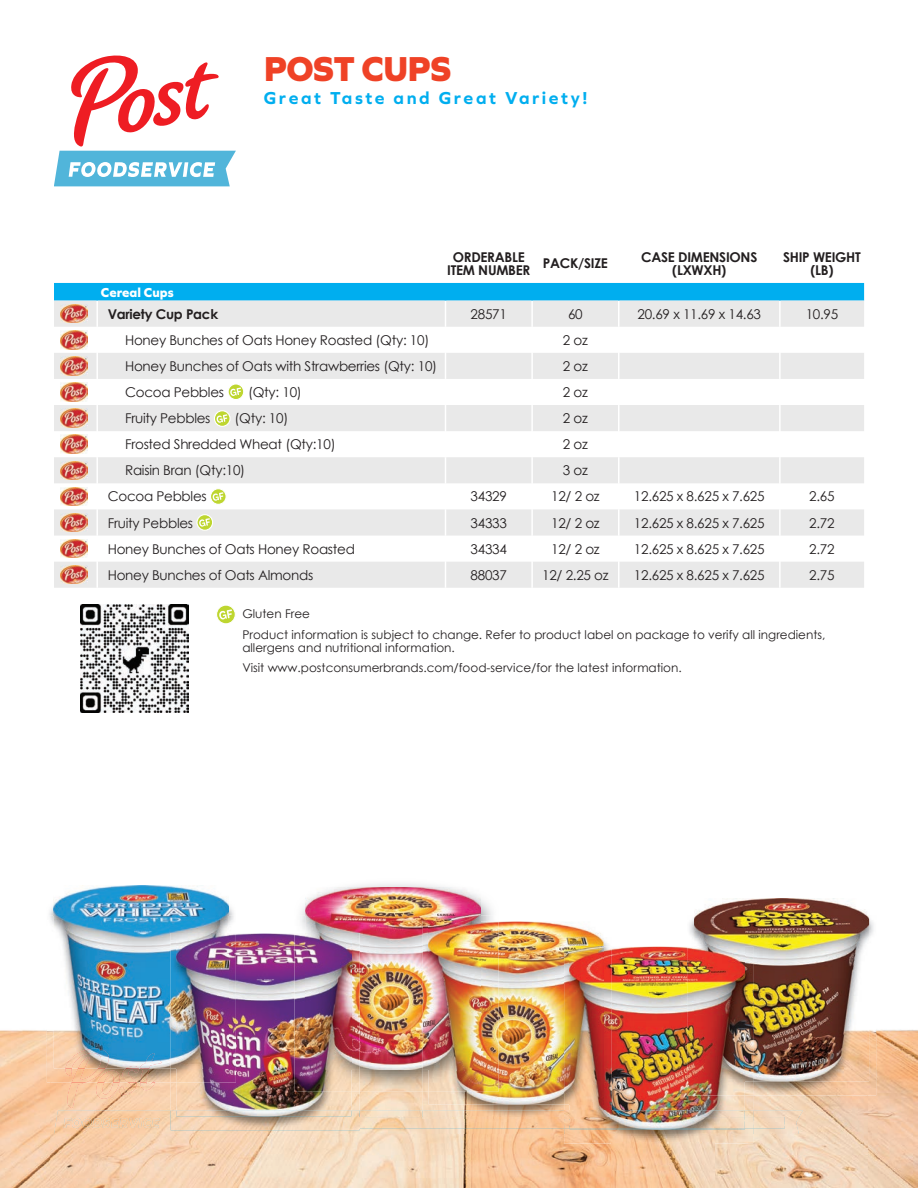
<style>
.page{position:relative;width:918px;height:1188px;background:#fff}
.page>*{position:absolute;margin:0;border:0;box-sizing:border-box;transform-origin:0 0}
.t1{font:800 36px "Graphie";letter-spacing:-.02em;color:#ef4226}
.t2{font:700 18px "Graphie";letter-spacing:.14em;color:#00aeef}
.t3{font:13.5px "Century Gothic";letter-spacing:-.02em;color:#231f20}
.t4{font:700 13.5px/13.5px "Century Gothic";letter-spacing:-.02em;color:#231f20;text-align:center}
.t5{font:800 13.5px "Graphie";color:#fff}
.t6{font:12px/20.2px "Century Gothic";color:#231f20}
</style>
<div class="page">
<img style="left:0;top:1030px;width:50px;height:158px">
<img style="left:868px;top:1029px;width:50px;height:159px">
<img style="left:50px;top:1083px;width:154px;height:105px">
<img style="left:357px;top:1134px;width:102px;height:54px">
<img style="left:714px;top:1095px;width:154px;height:93px">
<img style="left:204px;top:1134px;width:153px;height:54px">
<img style="left:459px;top:1134px;width:153px;height:54px">
<img style="left:612px;top:1143px;width:102px;height:45px">
<img style="left:817px;top:1134px;width:47px;height:9px">
<img style="left:300px;top:883px;width:193px;height:47px">
<img style="left:306px;top:887px;width:175px;height:160px">
<img style="left:47px;top:885px;width:187px;height:198px">
<img style="left:54px;top:886px;width:175px;height:161px">
<img style="left:689px;top:898px;width:187px;height:197px">
<img style="left:694px;top:899px;width:175px;height:182px">
<img style="left:423px;top:921px;width:58px;height:126px">
<img style="left:498px;top:922px;width:105px;height:125px">
<img style="left:481px;top:922px;width:17px;height:125px">
<img style="left:428px;top:922px;width:53px;height:125px">
<img style="left:306px;top:933px;width:54px;height:114px">
<img style="left:171px;top:933px;width:58px;height:114px">
<img style="left:236px;top:934px;width:59px;height:113px">
<img style="left:295px;top:934px;width:11px;height:113px">
<img style="left:306px;top:934px;width:45px;height:113px">
<img style="left:229px;top:934px;width:7px;height:113px">
<img style="left:176px;top:934px;width:53px;height:113px">
<img style="left:564px;top:1134px;width:189px;height:9px">
<img style="left:745px;top:946px;width:8px;height:101px">
<img style="left:603px;top:946px;width:142px;height:101px">
<img style="left:54px;top:1047px;width:749px;height:87px">
<img style="left:564px;top:946px;width:39px;height:158px">
<img style="left:570px;top:1111px;width:175px;height:19px">
<img style="left:570px;top:1117px;width:175px;height:11px">
<img style="left:687px;top:947px;width:58px;height:148px">
<img style="left:694px;top:947px;width:51px;height:134px">
<img style="left:570px;top:947px;width:42px;height:171px">
<img style="left:570px;top:947px;width:33px;height:157px">
<svg style="left:217px;top:605px;width:18px;height:19px"></svg>
<div style="left:216px;top:605px;width:20px;height:19px;border:1px solid #fff;border-radius:50%"></div>
<svg style="left:219px;top:609px;width:13px;height:11px"></svg>
<svg style="left:54px;top:283px;width:810px;height:305px"></svg>
<img style="left:80px;top:605px;width:108px;height:108px">
<svg style="left:54px;top:55px;width:182px;height:131px"></svg>
<h1 class="t1" style="left:264px;top:48px;width:189px">POST CUPS</h1>
<h2 class="t2" style="left:264px;top:88px;width:325px">Great Taste and Great Variety!</h2>
<p class="t4" style="left:447px;top:250px;width:85px">ORDERABLE<br>ITEM NUMBER</p>
<p class="t4" style="left:543px;top:256px;width:67px">PACK/SIZE</p>
<p class="t4" style="left:641px;top:250px;width:118px">CASE DIMENSIONS (LXWXH)</p>
<p class="t4" style="left:783px;top:250px;width:79px">SHIP WEIGHT (LB)</p>
<p class="t5" style="left:101px;top:284px;width:74px">Cereal Cups</p>
<p class="t4" style="left:108px;top:307px;width:112px">Variety Cup Pack</p>
<p class="t3" style="left:471px;top:306px;width:38px">28571</p>
<p class="t3" style="left:568px;top:306px;width:16px">60</p>
<p class="t3" style="left:638px;top:306px;width:125px">20.69 x 11.69 x 14.63</p>
<p class="t3" style="left:806px;top:306px;width:34px">10.95</p>
<p class="t3" style="left:125px;top:332px;width:306px">Honey Bunches of Oats Honey Roasted (Qty: 10)</p>
<p class="t3" style="left:563px;top:332px;width:26px">2 oz</p>
<p class="t3" style="left:125px;top:358px;width:314px">Honey Bunches of Oats with Strawberries (Qty: 10)</p>
<p class="t3" style="left:563px;top:358px;width:26px">2 oz</p>
<p class="t3" style="left:125px;top:384px;width:101px">Cocoa Pebbles</p>
<p class="t3" style="left:248px;top:384px;width:55px">(Qty: 10)</p>
<p class="t3" style="left:563px;top:384px;width:26px">2 oz</p>
<p class="t3" style="left:125px;top:410px;width:87px">Fruity Pebbles</p>
<p class="t3" style="left:235px;top:410px;width:55px">(Qty: 10)</p>
<p class="t3" style="left:563px;top:410px;width:26px">2 oz</p>
<p class="t3" style="left:125px;top:436px;width:212px">Frosted Shredded Wheat (Qty:10)</p>
<p class="t3" style="left:563px;top:436px;width:26px">2 oz</p>
<p class="t3" style="left:125px;top:462px;width:122px">Raisin Bran (Qty:10)</p>
<p class="t3" style="left:563px;top:462px;width:26px">3 oz</p>
<p class="t3" style="left:108px;top:488px;width:101px">Cocoa Pebbles</p>
<p class="t3" style="left:471px;top:488px;width:38px">34329</p>
<p class="t3" style="left:551px;top:488px;width:50px">12/ 2 oz</p>
<p class="t3" style="left:634px;top:488px;width:132px">12.625 x 8.625 x 7.625</p>
<p class="t3" style="left:809px;top:488px;width:27px">2.65</p>
<p class="t3" style="left:108px;top:514px;width:87px">Fruity Pebbles</p>
<p class="t3" style="left:471px;top:514px;width:38px">34333</p>
<p class="t3" style="left:551px;top:514px;width:50px">12/ 2 oz</p>
<p class="t3" style="left:634px;top:514px;width:132px">12.625 x 8.625 x 7.625</p>
<p class="t3" style="left:809px;top:514px;width:27px">2.72</p>
<p class="t3" style="left:108px;top:541px;width:249px">Honey Bunches of Oats Honey Roasted</p>
<p class="t3" style="left:471px;top:541px;width:38px">34334</p>
<p class="t3" style="left:551px;top:541px;width:50px">12/ 2 oz</p>
<p class="t3" style="left:634px;top:541px;width:132px">12.625 x 8.625 x 7.625</p>
<p class="t3" style="left:809px;top:541px;width:27px">2.72</p>
<p class="t3" style="left:108px;top:567px;width:207px">Honey Bunches of Oats Almonds</p>
<p class="t3" style="left:471px;top:567px;width:38px">88037</p>
<p class="t3" style="left:542px;top:567px;width:68px">12/ 2.25 oz</p>
<p class="t3" style="left:634px;top:567px;width:132px">12.625 x 8.625 x 7.625</p>
<p class="t3" style="left:809px;top:567px;width:27px">2.75</p>
<p class="t6" style="left:242px;top:604px;width:585px">Gluten Free<br>Product information is subject to change. Refer to product label on package to verify all ingredients,</p>
<p class="t6" style="left:242px;top:638px;width:441px">allergens and nutritional information.<br>Visit www.postconsumerbrands.com/food-service/for the latest information.</p>
</div>
